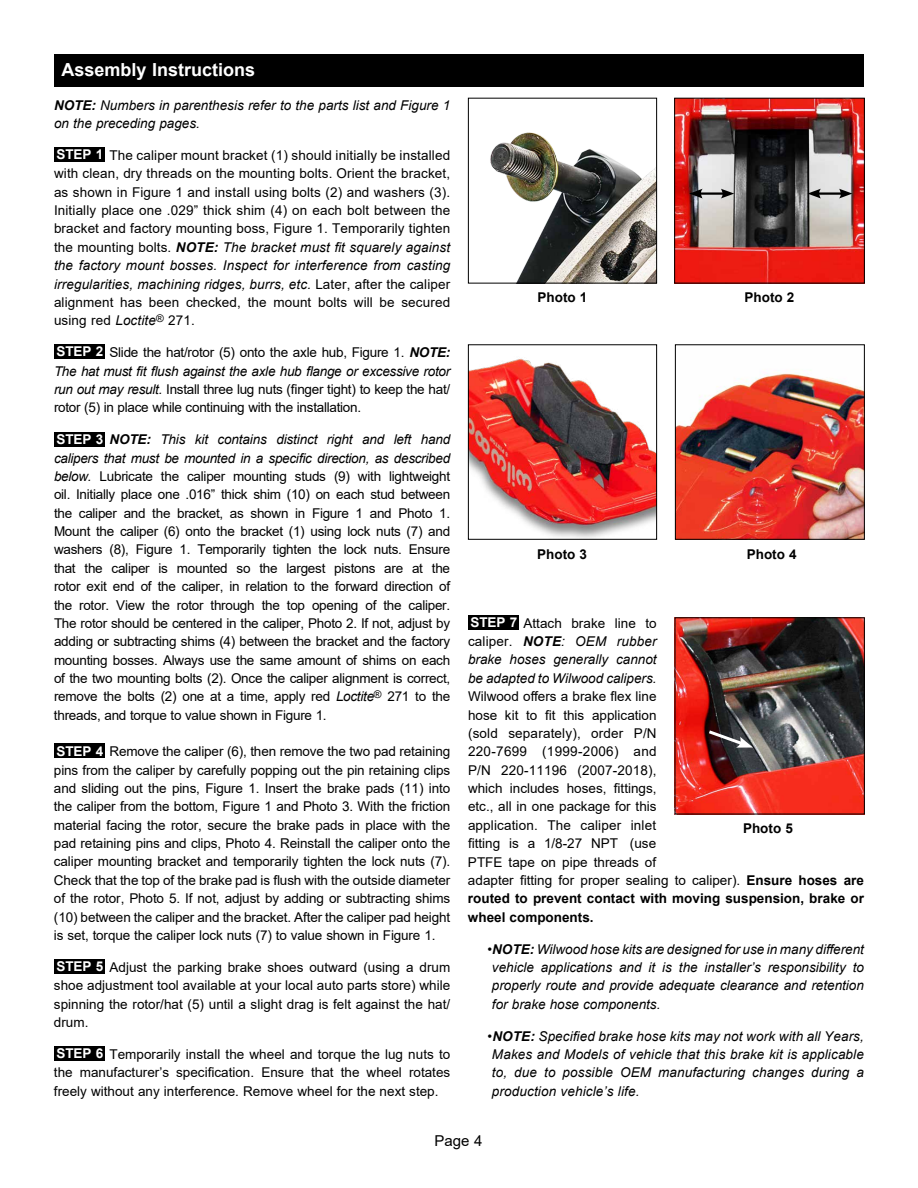
<style>
.page{position:relative;width:918px;height:1188px;background:#fff}
.page>*{position:absolute;margin:0;border:0;box-sizing:border-box;transform-origin:0 0}
.t1{font:700 18px "Arial";color:#fff}
.t2{font:15px "Arial";color:#000}
.t3{font:13.5px/18.3px "Arial";color:#000;text-align:justify}
.t4{font:italic 13.5px/18.3px "Arial";color:#000;text-align:justify}
.t5{font:700 13.5px "Arial";color:#fff}
.t6{font:700 13.5px "Arial";color:#000}
.s1{font-weight:700}
.s2{font-weight:700;font-style:italic}
.s3{font-style:italic}
.s4{font-style:normal}
</style>
<div class="page">
<div style="left:54px;top:54px;width:810px;height:32px;background:#000"></div>
<img style="left:490px;top:132px;width:165px;height:150px">
<div style="left:468px;top:98px;width:189px;height:186px;border:1px solid #000"></div>
<img style="left:677px;top:619px;width:186px;height:193px">
<div style="left:675px;top:617px;width:190px;height:197px;border:1px solid #000"></div>
<svg style="left:706px;top:728px;width:47px;height:20px"></svg>
<img style="left:676px;top:100px;width:187px;height:182px">
<div style="left:674px;top:98px;width:191px;height:186px;border:1px solid #000"></div>
<hr style="left:699px;top:192px;width:26px;height:3px;background:#000">
<svg style="left:689px;top:189px;width:14px;height:9px"></svg>
<svg style="left:721px;top:189px;width:13px;height:9px"></svg>
<hr style="left:817px;top:192px;width:26px;height:3px;background:#000">
<svg style="left:807px;top:189px;width:14px;height:9px"></svg>
<svg style="left:839px;top:189px;width:13px;height:9px"></svg>
<img style="left:470px;top:358px;width:185px;height:180px">
<div style="left:468px;top:344px;width:189px;height:196px;border:1px solid #000"></div>
<img style="left:677px;top:370px;width:186px;height:168px">
<div style="left:675px;top:344px;width:190px;height:196px;border:1px solid #000"></div>
<div style="left:54px;top:147px;width:51px;height:15px;background:#000"></div>
<div style="left:54px;top:344px;width:51px;height:15px;background:#000"></div>
<div style="left:54px;top:432px;width:51px;height:15px;background:#000"></div>
<div style="left:54px;top:743px;width:51px;height:15px;background:#000"></div>
<div style="left:54px;top:959px;width:51px;height:15px;background:#000"></div>
<div style="left:54px;top:1046px;width:51px;height:15px;background:#000"></div>
<div style="left:468px;top:615px;width:51px;height:15px;background:#000"></div>
<h1 class="t1" style="left:62px;top:57px;width:195px">Assembly Instructions</h1>
<p class="t4" style="left:54px;top:96px;width:398px"><span class="s1">NOTE:</span> Numbers in parenthesis refer to the parts list and Figure 1 on the preceding pages.</p>
<p class="t3" style="left:54px;top:146px;width:398px;text-indent:55px">The caliper mount bracket (1) should initially be installed with clean, dry threads on the mounting bolts. Orient the bracket, as shown in Figure 1 and install using bolts (2) and washers (3).<br>Initially place one .029” thick shim (4) on each bolt between the bracket and factory mounting boss, Figure 1. Temporarily tighten the mounting bolts. <span class="s2">NOTE:</span> <span class="s3">The bracket must fit squarely against the factory mount bosses. Inspect for interference from casting irregularities, machining ridges, burrs, etc.</span> Later, after the caliper alignment has been checked, the mount bolts will be secured using red <span class="s3">Loctite</span><sup>®</sup> 271.</p>
<p class="t3" style="left:54px;top:343px;width:398px;text-indent:55px">Slide the hat/rotor (5) onto the axle hub, Figure 1. <span class="s2">NOTE:<br></span><span class="s3">The hat must fit flush against the axle hub flange or excessive rotor run out may result.</span> Install three lug nuts (finger tight) to keep the hat/ rotor (5) in place while continuing with the installation.</p>
<p class="t3" style="left:54px;top:430px;width:398px;text-indent:56px"><span class="s2">NOTE:</span> <span class="s3">This kit contains distinct right and left hand calipers that must be mounted in a specific direction, as described below.</span> Lubricate the caliper mounting studs (9) with lightweight oil. Initially place one .016” thick shim (10) on each stud between the caliper and the bracket, as shown in Figure 1 and Photo 1.<br>Mount the caliper (6) onto the bracket (1) using lock nuts (7) and washers (8), Figure 1. Temporarily tighten the lock nuts. Ensure that the caliper is mounted so the largest pistons are at the rotor exit end of the caliper, in relation to the forward direction of the rotor. View the rotor through the top opening of the caliper.<br>The rotor should be centered in the caliper, Photo 2. If not, adjust by adding or subtracting shims (4) between the bracket and the factory mounting bosses. Always use the same amount of shims on each of the two mounting bolts (2). Once the caliper alignment is correct, remove the bolts (2) one at a time, apply red <span class="s3">Loctite</span><sup>®</sup> 271 to the threads, and torque to value shown in Figure 1.</p>
<p class="t3" style="left:54px;top:742px;width:398px;text-indent:55px">Remove the caliper (6), then remove the two pad retaining pins from the caliper by carefully popping out the pin retaining clips and sliding out the pins, Figure 1. Insert the brake pads (11) into the caliper from the bottom, Figure 1 and Photo 3. With the friction material facing the rotor, secure the brake pads in place with the pad retaining pins and clips, Photo 4. Reinstall the caliper onto the caliper mounting bracket and temporarily tighten the lock nuts (7).<br>Check that the top of the brake pad is flush with the outside diameter of the rotor, Photo 5. If not, adjust by adding or subtracting shims (10) between the caliper and the bracket. After the caliper pad height is set, torque the caliper lock nuts (7) to value shown in Figure 1.</p>
<p class="t3" style="left:54px;top:958px;width:398px;text-indent:55px">Adjust the parking brake shoes outward (using a drum shoe adjustment tool available at your local auto parts store) while spinning the rotor/hat (5) until a slight drag is felt against the hat/ drum.</p>
<p class="t3" style="left:54px;top:1045px;width:398px;text-indent:55px">Temporarily install the wheel and torque the lug nuts to the manufacturer’s specification. Ensure that the wheel rotates freely without any interference. Remove wheel for the next step.</p>
<p class="t5" style="left:56px;top:145px;width:48px">STEP 1</p>
<p class="t6" style="left:538px;top:288px;width:51px">Photo 1</p>
<p class="t6" style="left:745px;top:288px;width:51px">Photo 2</p>
<p class="t5" style="left:56px;top:342px;width:48px">STEP 2</p>
<p class="t5" style="left:56px;top:430px;width:48px">STEP 3</p>
<p class="t6" style="left:537px;top:544px;width:51px">Photo 3</p>
<p class="t6" style="left:747px;top:545px;width:51px">Photo 4</p>
<p class="t5" style="left:470px;top:613px;width:48px">STEP 7</p>
<p class="t4" style="left:468px;top:614px;width:190px;text-indent:55px"><span class="s4">Attach brake line to caliper.</span> <span class="s1">NOTE</span>: OEM rubber brake hoses generally cannot be adapted to Wilwood calipers.</p>
<p class="t3" style="left:468px;top:687px;width:398px;text-align:left">Wilwood offers a brake flex line<br>hose kit to fit this application<br>(sold separately), order P/N<br>220-7699 (1999-2006) and<br>P/N 220-11196 (2007-2018),<br>which includes hoses, fittings,<br>etc., all in one package for this<br>application. The caliper inlet<br>fitting is a 1/8-27 NPT (use<br>PTFE tape on pipe threads of<br>adapter fitting for proper sealing to caliper). <span class="s1">Ensure hoses are routed to prevent contact with moving suspension, brake or wheel components.</span></p>
<p class="t4" style="left:492px;top:940px;width:373px;text-indent:-4px"><span class="s4">•</span><span class="s1">NOTE:</span> Wilwood hose kits are designed for use in many different vehicle applications and it is the installer’s responsibility to properly route and provide adequate clearance and retention for brake hose components.</p>
<p class="t4" style="left:492px;top:1027px;width:373px;text-indent:-4px"><span class="s4">•</span><span class="s1">NOTE:</span> Specified brake hose kits may not work with all Years, Makes and Models of vehicle that this brake kit is applicable to, due to possible OEM manufacturing changes during a production vehicle’s life.</p>
<p class="t2" style="left:434px;top:1131px;width:49px">Page 4</p>
<p class="t5" style="left:56px;top:741px;width:48px">STEP 4</p>
<p class="t6" style="left:743px;top:819px;width:51px">Photo 5</p>
<p class="t5" style="left:56px;top:957px;width:48px">STEP 5</p>
<p class="t5" style="left:56px;top:1044px;width:48px">STEP 6</p>
</div>
